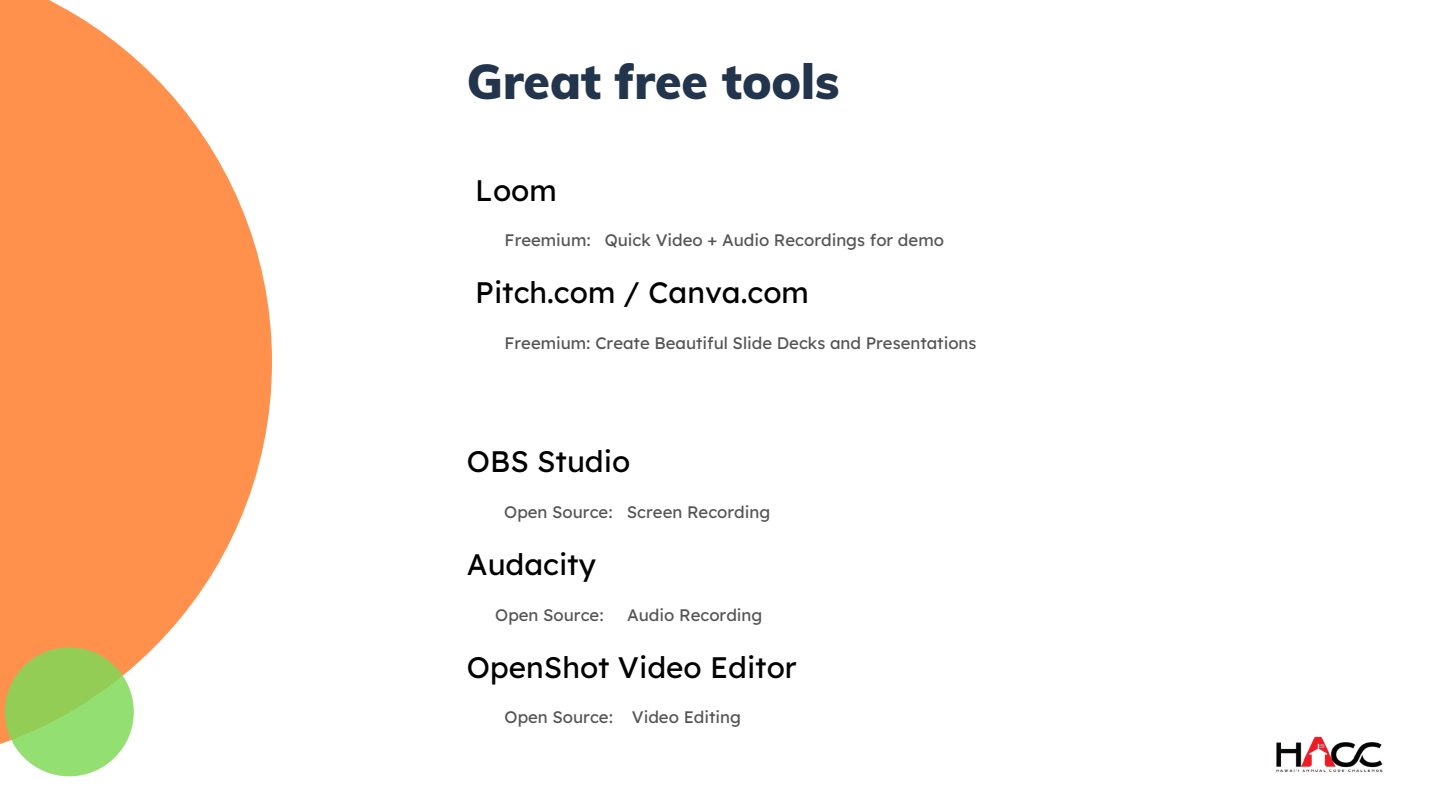
<style>
.page{position:relative;width:1440px;height:810px;background:#fff}
.page>*{position:absolute;margin:0;border:0;box-sizing:border-box;transform-origin:0 0}
.t1{font:900 48px "Muli";color:#23344d}
.t2{font:29.7px "Lexend Deca";color:#000}
.t3{font:16.7px "Lexend Deca";color:#545454}
</style>
<div class="page">
<svg style="left:0;top:0;width:272px;height:766px;fill:#ff914d"></svg>
<svg style="left:5px;top:647px;width:129px;height:129px;fill:#93df72"></svg>
<img style="left:1276px;top:736px;width:107px;height:36px">
<h1 class="t1" style="left:467px;top:51px;width:374px">Great free tools</h1>
<h2 class="t2" style="left:475px;top:171px;width:83px">Loom</h2>
<p class="t3" style="left:505px;top:230px;width:441px">Freemium: Quick Video + Audio Recordings for demo</p>
<h2 class="t2" style="left:475px;top:274px;width:335px">Pitch.com / Canva.com</h2>
<p class="t3" style="left:505px;top:332px;width:473px">Freemium: Create Beautiful Slide Decks and Presentations</p>
<h2 class="t2" style="left:467px;top:442px;width:165px">OBS Studio</h2>
<p class="t3" style="left:504px;top:501px;width:267px">Open Source: Screen Recording</p>
<h2 class="t2" style="left:467px;top:545px;width:130px">Audacity</h2>
<p class="t3" style="left:495px;top:604px;width:110px">Open Source:</p>
<p class="t3" style="left:627px;top:604px;width:137px">Audio Recording</p>
<h2 class="t2" style="left:467px;top:648px;width:331px">OpenShot Video Editor</h2>
<p class="t3" style="left:505px;top:707px;width:238px">Open Source: Video Editing</p>
</div>
